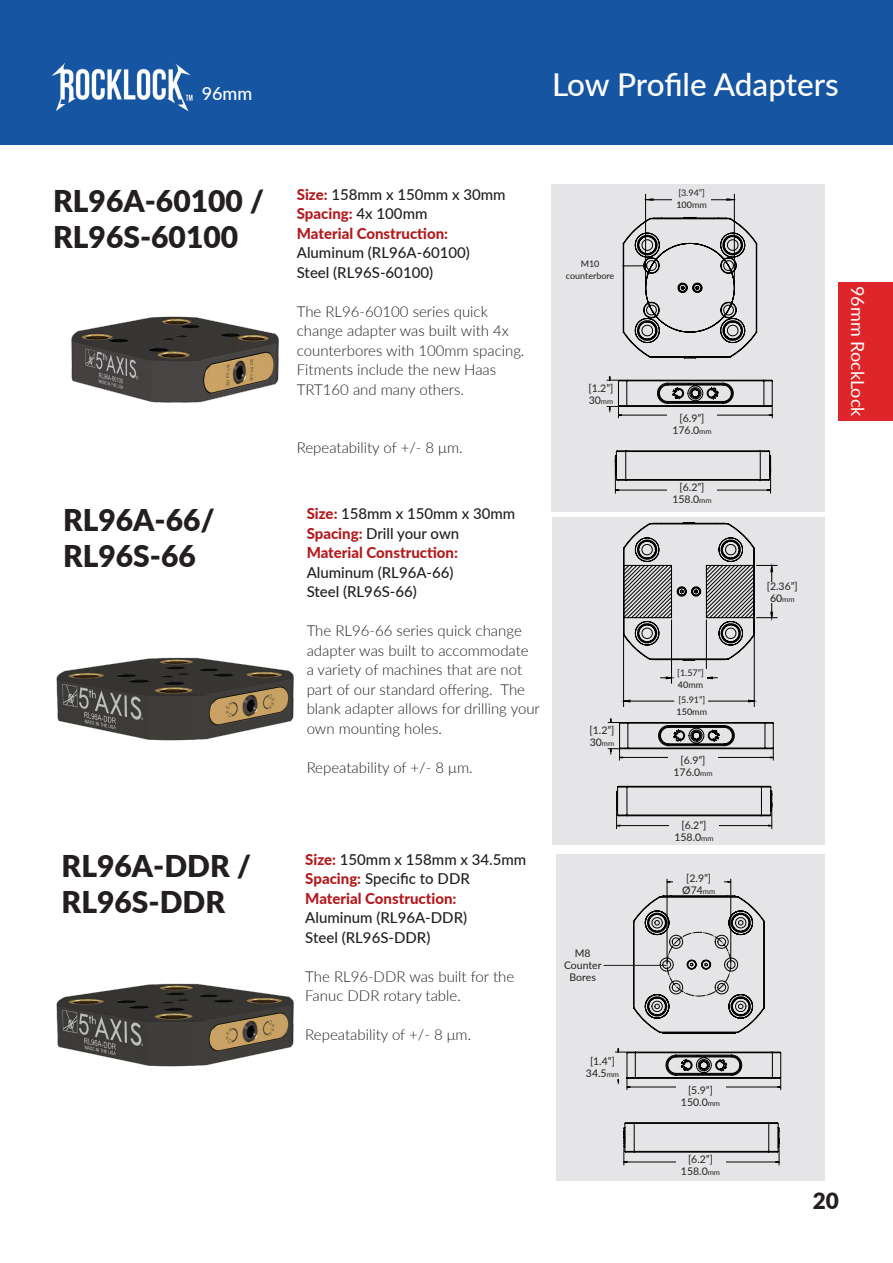
<style>
.page{position:relative;width:893px;height:1263px;background:#fff}
.page>*{position:absolute;margin:0;border:0;box-sizing:border-box;transform-origin:0 0}
.t1{font:500 31.5px "Lato";color:#fff}
.t2{font:900 30px/36px "Lato";color:#231f20}
.t3{font:900 22.5px "Lato";color:#231f20}
.t4{font:18px "Lato";color:#fff}
.t5{font:500 18px "Lato";color:#fff}
.t6{font:300 15px/19.5px "Lato";color:#231f20}
.t7{font:500 15px "Lato";color:#231f20}
.t8{font:800 15px "Lato";color:#b4191d}
.t9{font:10.5px/12px "Lato";color:#231f20;text-align:center}
.t10{font:500 10.5px "Lato";color:#231f20}
.t11{font:9px "Lato";color:#231f20}
.t12{font:500 9px "Lato";color:#231f20}
.s1{font-weight:800;color:#b4191d}
.s2{font-weight:500;color:#231f20}
.s3{font-size:7.5px}
.s4{font-weight:400}
.s5{font-weight:500}
.s6{font-weight:400;font-size:7.5px}
</style>
<div class="page">
<div style="left:551px;top:184px;width:274px;height:328px;background:#e5e5e7"></div>
<div style="left:0;top:0;width:893px;height:144px;background:#1655a2"></div>
<div style="left:839px;top:282px;width:54px;height:139px;background:#de2529"></div>
<div style="left:556px;top:855px;width:269px;height:326px;background:#e5e5e7"></div>
<img style="left:56px;top:983px;width:238px;height:84px">
<img style="left:56px;top:657px;width:238px;height:84px">
<hr style="left:667px;top:881px;width:46px;height:1px;background:#040503">
<hr style="left:730px;top:879px;width:1px;height:84px;background:#040503">
<hr style="left:667px;top:879px;width:1px;height:84px;background:#040503">
<hr style="left:599px;top:1046px;width:60px;height:1px;background:#040503">
<svg style="left:724px;top:881px;width:6px;height:2px"></svg>
<div style="left:673px;top:873px;width:51px;height:22px;background:#e5e5e7"></div>
<img style="left:71px;top:316px;width:208px;height:87px">
<hr style="left:604px;top:965px;width:62px;height:1px;background:#231f20">
<div style="left:553px;top:518px;width:272px;height:327px;background:#e5e5e7"></div>
<svg style="left:623px;top:522px;width:155px;height:185px"></svg>
<div style="left:757px;top:582px;width:51px;height:21px;background:#e5e5e7"></div>
<div style="left:675px;top:669px;width:31px;height:26px;background:#e5e5e7"></div>
<div style="left:676px;top:695px;width:32px;height:25px;background:#e5e5e7"></div>
<svg style="left:622px;top:193px;width:135px;height:166px"></svg>
<div style="left:672px;top:189px;width:39px;height:26px;background:#e5e5e7"></div>
<hr style="left:713px;top:1175px;width:68px;height:1px;background:#040503">
<hr style="left:626px;top:1175px;width:90px;height:1px;background:#040503">
<svg style="left:623px;top:1122px;width:157px;height:43px"></svg>
<svg style="left:609px;top:895px;width:173px;height:196px"></svg>
<div style="left:579px;top:1054px;width:47px;height:25px;background:#e5e5e7"></div>
<div style="left:676px;top:1085px;width:49px;height:21px;background:#e5e5e7"></div>
<div style="left:676px;top:1154px;width:49px;height:22px;background:#e5e5e7"></div>
<hr style="left:706px;top:845px;width:68px;height:1px;background:#040503">
<hr style="left:619px;top:845px;width:90px;height:1px;background:#040503">
<svg style="left:607px;top:718px;width:167px;height:112px"></svg>
<div style="left:586px;top:724px;width:32px;height:24px;background:#e5e5e7"></div>
<div style="left:668px;top:755px;width:50px;height:21px;background:#e5e5e7"></div>
<div style="left:669px;top:821px;width:50px;height:21px;background:#e5e5e7"></div>
<hr style="left:705px;top:503px;width:68px;height:1px;background:#040503">
<hr style="left:618px;top:503px;width:89px;height:1px;background:#040503">
<svg style="left:614px;top:450px;width:158px;height:43px"></svg>
<svg style="left:606px;top:376px;width:167px;height:43px"></svg>
<div style="left:585px;top:382px;width:32px;height:23px;background:#e5e5e7"></div>
<div style="left:667px;top:413px;width:50px;height:21px;background:#e5e5e7"></div>
<div style="left:667px;top:482px;width:50px;height:22px;background:#e5e5e7"></div>
<p class="t5" style="left:202px;top:81px;width:22px">96</p>
<p class="t5" style="left:202px;top:81px;width:52px">52mm</p>
<p class="t1" style="left:552px;top:62px;width:288px">Low Profile Adapters</p>
<p class="t1" style="left:468px;top:62px;width:373px">52mm RockL ck Overvi w</p>
<p class="t2" style="left:53px;top:182px;width:213px">RL96A-60100 /<br>RL96S-60100</p>
<p class="t2" style="left:63px;top:501px;width:153px">RL96A-66/<br>RL96S-66</p>
<p class="t7" style="left:297px;top:183px;width:210px"><span class="s1">Size:</span> 158mm x 150mm x 30mm</p>
<p class="t8" style="left:297px;top:203px;width:132px">Spacing: <span class="s2">4x 100mm</span></p>
<p class="t8" style="left:297px;top:222px;width:153px">Material Construction:</p>
<p class="t7" style="left:297px;top:242px;width:175px">Aluminum (RL96A-60100)</p>
<p class="t7" style="left:297px;top:261px;width:138px">Steel (RL96S-60100)</p>
<p class="t6" style="left:297px;top:301px;width:229px">The RL96-60100 series quick change adapter was built with 4x counterbores with 100mm spacing.<br>Fitments include the new Haas<br>TRT160 and many others.</p>
<p class="t6" style="left:297px;top:438px;width:167px">Repeatability of +/- 8 μm.</p>
<p class="t7" style="left:307px;top:503px;width:210px"><span class="s1">Size:</span> 158mm x 150mm x 30mm</p>
<p class="t7" style="left:307px;top:522px;width:154px"><span class="s1">Spacing:</span> Drill your own</p>
<p class="t8" style="left:307px;top:541px;width:153px">Material Construction:</p>
<p class="t7" style="left:307px;top:561px;width:148px">Aluminum (RL96A-66)</p>
<p class="t7" style="left:307px;top:581px;width:112px">Steel (RL96S-66)</p>
<p class="t6" style="left:307px;top:620px;width:224px">The RL96-66 series quick change adapter was built to accommodate</p>
<p class="t6" style="left:307px;top:659px;width:217px">a variety of machines that are not</p>
<p class="t6" style="left:307px;top:679px;width:235px">part of our standard offering. The blank adapter allows for drilling your own mounting holes.</p>
<p class="t6" style="left:307px;top:757px;width:167px">Repeatability of +/- 8 μm.</p>
<p class="t11" style="left:581px;top:257px;width:20px">M10</p>
<p class="t11" style="left:566px;top:269px;width:50px">counterbore</p>
<p class="t9" style="left:588px;top:382px;width:26px">[1.2”]</p>
<p class="t9" style="left:589px;top:394px;width:26px">30<span class="s3">mm</span></p>
<p class="t9" style="left:590px;top:724px;width:26px">[1.2”]</p>
<p class="t9" style="left:590px;top:736px;width:26px">30<span class="s3">mm</span></p>
<p class="t2" style="left:62px;top:846px;width:191px">RL96A-DDR /<br>RL96S-DDR</p>
<p class="t7" style="left:305px;top:848px;width:222px"><span class="s1">Size:</span> 150mm x 158mm x 34.5mm</p>
<p class="t7" style="left:305px;top:868px;width:166px"><span class="s1">Spacing:</span> Specific to DDR</p>
<p class="t8" style="left:305px;top:887px;width:153px">Material Construction:</p>
<p class="t7" style="left:305px;top:907px;width:163px">Aluminum (RL96A-DDR)</p>
<p class="t7" style="left:305px;top:926px;width:127px">Steel (RL96S-DDR)</p>
<p class="t6" style="left:305px;top:966px;width:210px">The RL96-DDR was built for the<br>Fanuc DDR rotary table.</p>
<p class="t6" style="left:305px;top:1024px;width:167px">Repeatability of +/- 8 μm.</p>
<p class="t9" style="left:564px;top:946px;width:39px">M8<br>Counter<br>Bores</p>
<p class="t9" style="left:590px;top:1054px;width:26px">[1.4”]</p>
<p class="t9" style="left:586px;top:1066px;width:35px">34.5<span class="s3">mm</span></p>
<p class="t11" style="left:678px;top:187px;width:28px">[3.94”]</p>
<p class="t12" style="left:676px;top:199px;width:32px">100<span class="s4">mm</span></p>
<p class="t9" style="left:679px;top:411px;width:26px">[6.9”]</p>
<p class="t9" style="left:672px;top:423px;width:41px">176.0<span class="s3">mm</span></p>
<p class="t9" style="left:679px;top:480px;width:26px">[6.2”]</p>
<p class="t9" style="left:672px;top:492px;width:41px">158.0<span class="s3">mm</span></p>
<p class="t11" style="left:677px;top:667px;width:28px">[1.57”]</p>
<p class="t12" style="left:678px;top:679px;width:27px">40<span class="s4">mm</span></p>
<p class="t11" style="left:679px;top:693px;width:28px">[5.91”]</p>
<p class="t12" style="left:677px;top:705px;width:32px">150<span class="s4">mm</span></p>
<p class="t9" style="left:681px;top:754px;width:26px">[6.9”]</p>
<p class="t9" style="left:673px;top:766px;width:41px">176.0<span class="s3">mm</span></p>
<p class="t9" style="left:681px;top:819px;width:26px">[6.2”]</p>
<p class="t9" style="left:674px;top:831px;width:41px">158.0<span class="s3">mm</span></p>
<p class="t9" style="left:686px;top:871px;width:26px">[2.9”]</p>
<p class="t9" style="left:682px;top:883px;width:34px"><span class="s5">Ø</span>74<span class="s3">mm</span></p>
<p class="t9" style="left:767px;top:580px;width:33px">[2.36”]</p>
<p class="t10" style="left:770px;top:591px;width:26px">60<span class="s6">mm</span></p>
<p class="t4" style="left:871px;top:286px;width:132px;rotate:90deg">96mm RockLock</p>
<p class="t9" style="left:688px;top:1083px;width:26px">[5.9”]</p>
<p class="t9" style="left:681px;top:1095px;width:41px">150.0<span class="s3">mm</span></p>
<p class="t9" style="left:688px;top:1152px;width:26px">[6.2”]</p>
<p class="t9" style="left:681px;top:1164px;width:41px">158.0<span class="s3">mm</span></p>
<h3 class="t3" style="left:813px;top:1184px;width:28px">20</h3>
</div>
